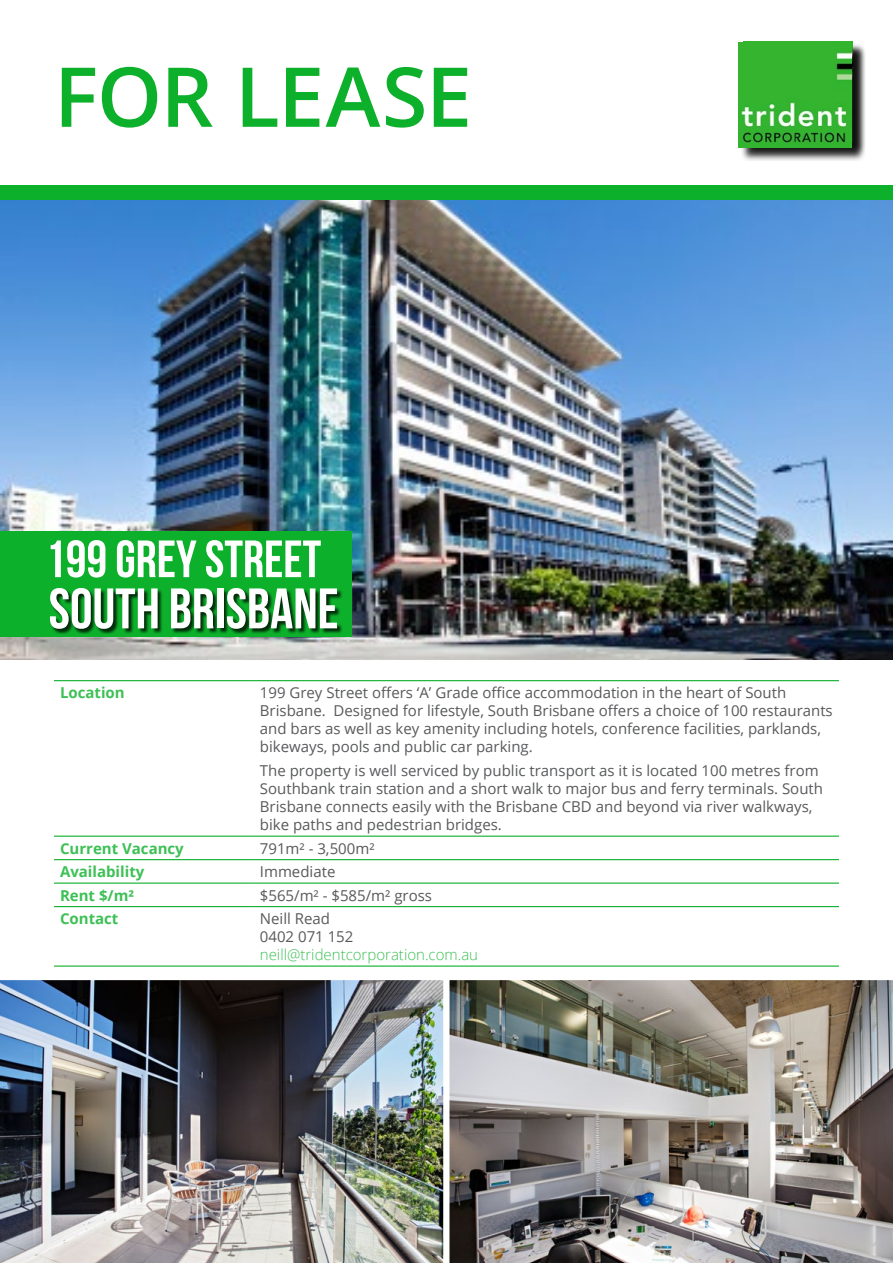
<style>
.page{position:relative;width:893px;height:1263px;background:#fff}
.page>*{position:absolute;margin:0;border:0;box-sizing:border-box;transform-origin:0 0}
.t1{font:600 82.65px "Open Sans";letter-spacing:-.015em;color:#0db02b}
.t2{font:57px "Bebas Neue";color:#fff}
.t3{font:52.35px "Bebas Neue";color:#fff}
.t4{font:15px/18px "Open Sans";color:#58595b}
.t5{font:700 15px "Open Sans";color:#3dc055}
.t6{font:300 15px "Open Sans";color:#3dc055}
</style>
<div class="page">
<img style="left:0;top:200px;width:893px;height:459px">
<img style="left:0;top:980px;width:443px;height:283px">
<img style="left:443px;top:980px;width:450px;height:283px">
<div style="left:0;top:531px;width:351px;height:53px;background:#0db02b"></div>
<div style="left:741px;top:45px;width:125px;height:117px;background:#000;opacity:.75"></div>
<img style="left:738px;top:43px;width:113px;height:104px">
<div style="left:0;top:185px;width:893px;height:15px;background:#0db02b"></div>
<hr style="left:54px;top:680px;width:200px;height:1px;background:#0db02b">
<hr style="left:254px;top:680px;width:585px;height:1px;background:#0db02b">
<hr style="left:54px;top:835px;width:200px;height:2px;background:#0db02b">
<hr style="left:254px;top:835px;width:585px;height:2px;background:#0db02b">
<hr style="left:54px;top:859px;width:200px;height:1px;background:#0db02b">
<hr style="left:254px;top:859px;width:585px;height:1px;background:#0db02b">
<hr style="left:54px;top:882px;width:200px;height:2px;background:#0db02b">
<hr style="left:254px;top:882px;width:585px;height:2px;background:#0db02b">
<hr style="left:54px;top:906px;width:200px;height:1px;background:#0db02b">
<hr style="left:254px;top:906px;width:585px;height:1px;background:#0db02b">
<hr style="left:54px;top:965px;width:200px;height:2px;background:#0db02b">
<hr style="left:254px;top:965px;width:585px;height:2px;background:#0db02b">
<div style="left:0;top:584px;width:351px;height:53px;background:#0db02b"></div>
<div style="left:51px;top:588px;width:292px;height:46px;background:#000;opacity:.75"></div>
<h1 class="t1" style="left:54px;top:40px;width:420px">FOR LEASE</h1>
<h3 class="t3" style="left:45px;top:530px;width:278px">199 GREY STREET</h3>
<h2 class="t2" style="left:49px;top:577px;width:291px">SOUTH BRISBANE</h2>
<p class="t5" style="left:60px;top:682px;width:66px">Location</p>
<p class="t4" style="left:260px;top:683px;width:574px">199 Grey Street offers ‘A’ Grade office accommodation in the heart of South Brisbane. Designed for lifestyle, South Brisbane offers a choice of 100 restaurants and bars as well as key amenity including hotels, conference facilities, parklands, bikeways, pools and public car parking.</p>
<p class="t4" style="left:260px;top:761px;width:565px">The property is well serviced by public transport as it is located 100 metres from Southbank train station and a short walk to major bus and ferry terminals. South Brisbane connects easily with the Brisbane CBD and beyond via river walkways, bike paths and pedestrian bridges.</p>
<p class="t5" style="left:60px;top:837px;width:125px">Current Vacancy</p>
<p class="t4" style="left:260px;top:839px;width:116px">791m² - 3,500m²</p>
<p class="t5" style="left:60px;top:861px;width:86px">Availability</p>
<p class="t4" style="left:260px;top:862px;width:77px">Immediate</p>
<p class="t5" style="left:60px;top:884px;width:76px">Rent $/m²</p>
<p class="t4" style="left:260px;top:886px;width:174px">$565/m² - $585/m² gross</p>
<p class="t5" style="left:60px;top:908px;width:60px">Contact</p>
<p class="t4" style="left:260px;top:909px;width:95px">Neill Read<br>0402 071 152</p>
<p class="t6" style="left:260px;top:944px;width:220px">neill@tridentcorporation.com.au</p>
</div>
